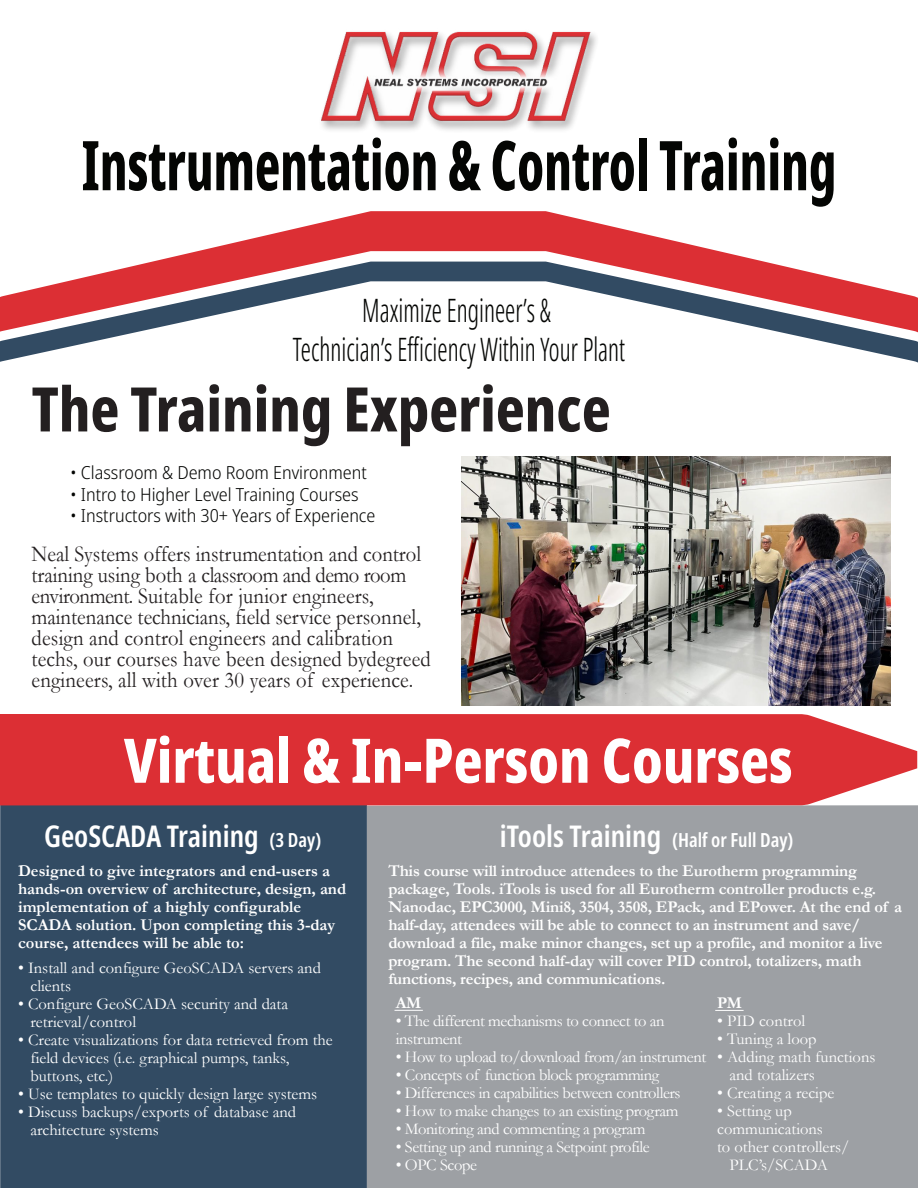
<style>
.page{position:relative;width:918px;height:1188px;background:#fff}
.page>*{position:absolute;margin:0;border:0;box-sizing:border-box;transform-origin:0 0}
.t1{font:800 extra-condensed 68.7px "Noto Sans";color:#040503;scale:.79 1}
.t2{font:800 extra-condensed 61.5px "Noto Sans";color:#fff}
.t3{font:800 extra-condensed 61.5px "Noto Sans";color:#231f20}
.t4{font:300 extra-condensed 32.4px/38.8px "Noto Sans";color:#040503;text-align:center;scale:.79 1}
.t5{font:600 extra-condensed 30px "Noto Sans";color:#fff}
.t6{font:22.8px/21px "Garamond";letter-spacing:.01em;color:#231f20;scale:.91 1}
.t7{font:600 extra-condensed 19.5px "Noto Sans";color:#fff}
.t8{font:300 semi-condensed 18px "Noto Sans";color:#040503}
.t9{font:700 16.5px/18px "Garamond";letter-spacing:-.01em;color:#fff}
.t10{font:16.5px/18px "Garamond";color:#fff}
.t11{font:16.5px/18px "Garamond";letter-spacing:-.025em;color:#fff}
.s1{font-size:19.5px}
.s2{font-size:30px}
</style>
<div class="page">
<svg style="left:198px;top:224px;width:520px;height:27px;fill:#dc2f34"></svg>
<svg style="left:69px;top:262px;width:779px;height:19px"></svg>
<img style="left:312px;top:31px;width:294px;height:198px">
<svg style="left:0;top:281px;width:918px;height:488px"></svg>
<img style="left:461px;top:456px;width:430px;height:249px">
<div style="left:0;top:805px;width:367px;height:383px;background:#324b63"></div>
<div style="left:367px;top:805px;width:551px;height:383px;background:#9da0a4"></div>
<svg style="left:394px;top:1010px;width:29px;height:1px"></svg>
<div style="left:0;top:714px;width:917px;height:91px;background:#dc2f34"></div>
<svg style="left:715px;top:1010px;width:29px;height:1px"></svg>
<h1 class="t1" style="left:82px;top:115px;width:957px">Instrumentation &amp; Control Training</h1>
<h3 class="t4" style="left:293px;top:291px;width:422px">Maximize Engineer’s &amp;<br>Technician’s Efficiency Within Your Plant</h3>
<h2 class="t3" style="left:32px;top:364px;width:581px">The Training Experience</h2>
<p class="t8" style="left:70px;top:460px;width:298px">• Classroom &amp; Demo Room Environment</p>
<p class="t8" style="left:70px;top:482px;width:290px">• Intro to Higher Level Training Courses</p>
<p class="t8" style="left:70px;top:503px;width:307px">• Instructors with 30+ Years of Experience</p>
<p class="t6" style="left:32px;top:543px;width:440px">Neal Systems offers instrumentation and control training using both a classroom and demo room environment. Suitable for junior engineers, maintenance technicians, field service personnel, design and control engineers and calibration techs, our courses have been designed bydegreed engineers, all with over 30 years of experience.</p>
<h2 class="t2" style="left:124px;top:715px;width:670px">Virtual &amp; In-Person Courses</h2>
<h3 class="t5" style="left:44px;top:815px;width:279px">GeoSCADA Training <span class="s1">(3 Day)</span></h3>
<p class="t9" style="left:18px;top:861px;width:330px">Designed to give integrators and end-users a hands-on overview of architecture, design, and implementation of a highly configurable SCADA solution. Upon completing this 3-day course, attendees will be able to:</p>
<p class="t10" style="left:30px;top:958px;width:292px;text-indent:-12px">• Install and configure GeoSCADA servers and clients</p>
<p class="t10" style="left:30px;top:994px;width:259px;text-indent:-12px">• Configure GeoSCADA security and data retrieval/control</p>
<p class="t10" style="left:30px;top:1031px;width:304px;text-indent:-12px">• Create visualizations for data retrieved from the field devices (i.e. graphical pumps, tanks, buttons, etc.)</p>
<p class="t10" style="left:18px;top:1085px;width:301px">• Use templates to quickly design large systems</p>
<p class="t10" style="left:30px;top:1103px;width:267px;text-indent:-12px">• Discuss backups/exports of database and architecture systems</p>
<p class="t7" style="left:500px;top:826px;width:295px"><span class="s2">iTools Training</span> (Half or Full Day)</p>
<p class="t9" style="left:388px;top:862px;width:515px">This course will introduce attendees to the Eurotherm programming package, Tools. iTools is used for all Eurotherm controller products e.g.<br>Nanodac, EPC3000, Mini8, 3504, 3508, EPack, and EPower. At the end of a half-day, attendees will be able to connect to an instrument and save/ download a file, make minor changes, set up a profile, and monitor a live program. The second half-day will cover PID control, totalizers, math functions, recipes, and communications.</p>
<p class="t9" style="left:396px;top:994px;width:27px">AM</p>
<p class="t11" style="left:396px;top:1011px;width:270px">• The different mechanisms to connect to an instrument</p>
<p class="t11" style="left:396px;top:1047px;width:312px">• How to upload to/download from/an instrument</p>
<p class="t11" style="left:396px;top:1065px;width:265px">• Concepts of function block programming</p>
<p class="t11" style="left:396px;top:1083px;width:286px">• Differences in capabilities between controllers</p>
<p class="t11" style="left:396px;top:1101px;width:284px">• How to make changes to an existing program</p>
<p class="t11" style="left:396px;top:1119px;width:251px">• Monitoring and commenting a program</p>
<p class="t11" style="left:396px;top:1137px;width:255px">• Setting up and running a Setpoint profile</p>
<p class="t11" style="left:396px;top:1155px;width:83px">• OPC Scope</p>
<p class="t9" style="left:717px;top:994px;width:26px">PM</p>
<p class="t10" style="left:717px;top:1011px;width:90px">• PID control</p>
<p class="t10" style="left:717px;top:1029px;width:101px">• Tuning a loop</p>
<p class="t10" style="left:730px;top:1047px;width:147px;text-indent:-12px">• Adding math functions and totalizers</p>
<p class="t10" style="left:717px;top:1083px;width:119px">• Creating a recipe</p>
<p class="t10" style="left:717px;top:1101px;width:76px">• Setting up</p>
<p class="t10" style="left:717px;top:1119px;width:107px">communications</p>
<p class="t10" style="left:717px;top:1137px;width:134px">to other controllers/</p>
<p class="t10" style="left:730px;top:1155px;width:100px">PLC’s/SCADA</p>
</div>
